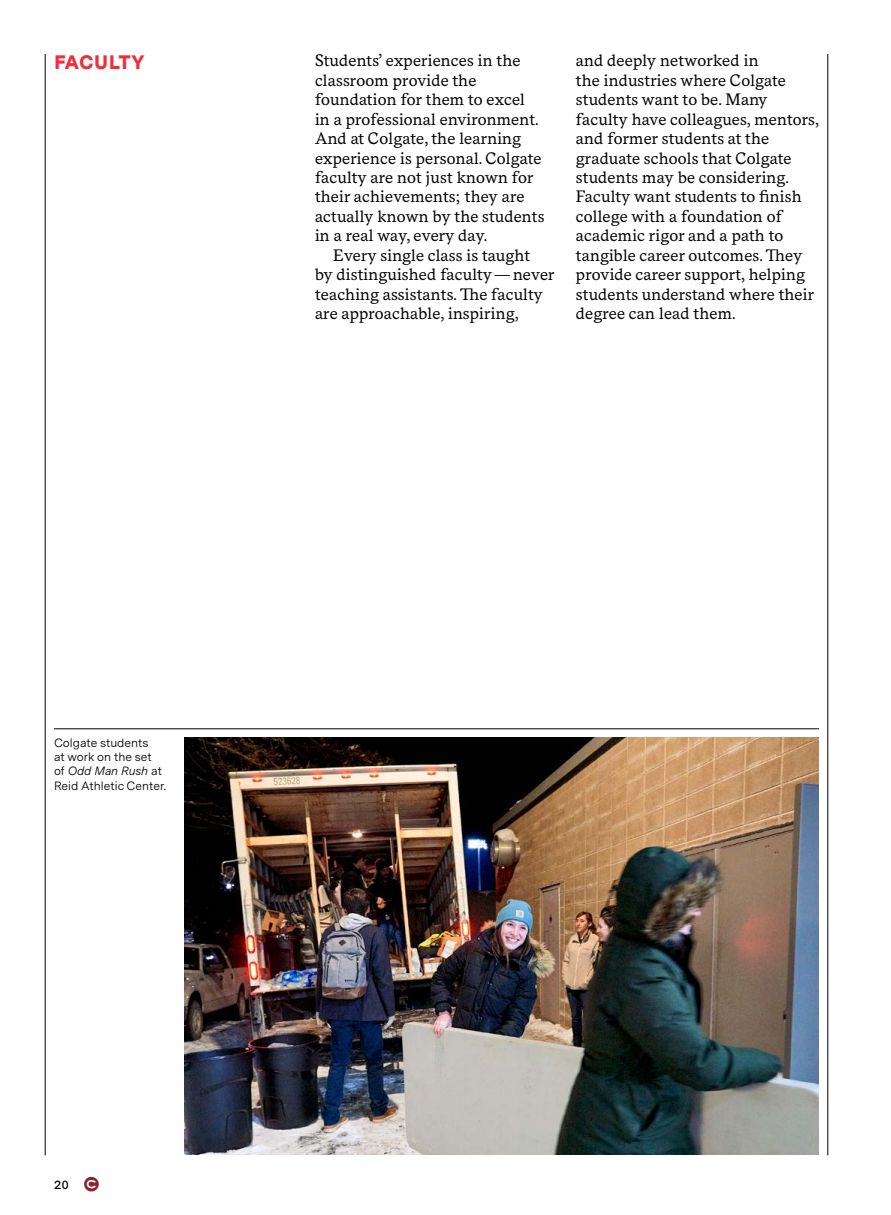
<style>
.page{position:relative;width:891px;height:1215px;background:#fff}
.page>*{position:absolute;margin:0;border:0;box-sizing:border-box;transform-origin:0 0}
.t1{font:900 19.5px "Messina Sans";letter-spacing:.005em;color:#ee303c}
.t2{font:16.5px/19.4px "Messina Serif";letter-spacing:.01em;color:#000}
.t3{font:12px/14.2px "Messina Sans";color:#000}
.t4{font:600 12px "Messina Sans";color:#000}
.s1{font-style:italic}
.s2{font-family:"Colgate";font-weight:400;font-size:19.5px;color:#892432}
</style>
<div class="page">
<hr style="left:828px;top:54px;width:1px;height:1101px;background:#000">
<hr style="left:45px;top:54px;width:1px;height:1101px;background:#000">
<hr style="left:54px;top:729px;width:765px;height:1px;background:#000">
<img style="left:184px;top:738px;width:635px;height:417px">
<h2 class="t1" style="left:54px;top:50px;width:92px">FACULTY</h2>
<p class="t2" style="left:315px;top:52px;width:231px">Students’ experiences in the classroom provide the foundation for them to excel<br>in a professional environment.<br>And at Colgate, the learning experience is personal. Colgate faculty are not just known for their achievements; they are actually known by the students in a real way, every day.</p>
<p class="t2" style="left:315px;top:246px;width:241px;text-indent:18px">Every single class is taught<br>by distinguished faculty—never teaching assistants. The faculty are approachable, inspiring,</p>
<p class="t2" style="left:576px;top:52px;width:245px">and deeply networked in<br>the industries where Colgate students want to be. Many faculty have colleagues, mentors, and former students at the graduate schools that Colgate students may be considering.<br>Faculty want students to finish college with a foundation of academic rigor and a path to tangible career outcomes. They provide career support, helping students understand where their degree can lead them.</p>
<p class="t3" style="left:54px;top:736px;width:114px">Colgate students<br>at work on the set<br>of <span class="s1">Odd Man Rush</span> at<br>Reid Athletic Center.</p>
<p class="t4" style="left:54px;top:1178px;width:47px">20 <span class="s2">●</span></p>
</div>
